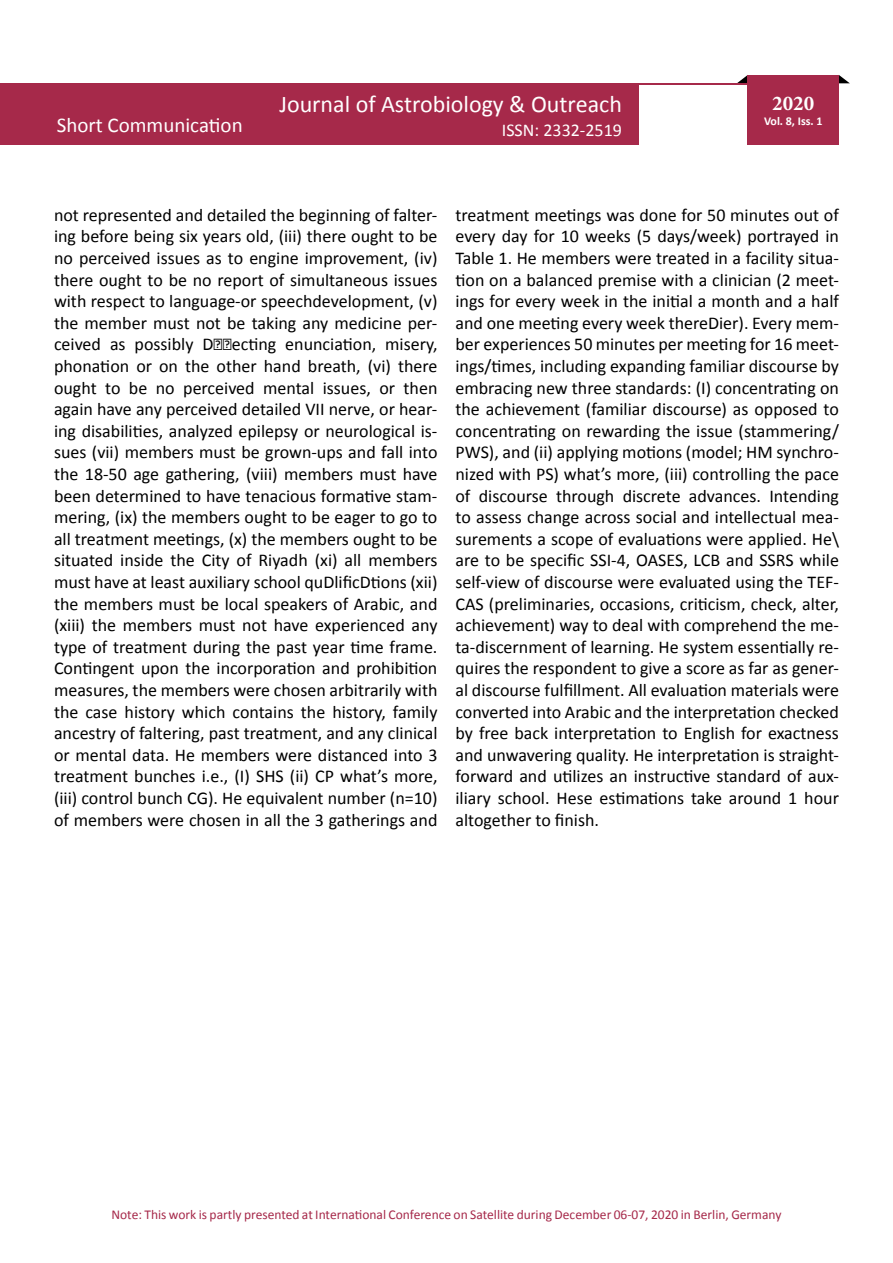
<style>
.page{position:relative;width:893px;height:1263px;background:#fff}
.page>*{position:absolute;margin:0;border:0;box-sizing:border-box;transform-origin:0 0}
.t1{font:24px "Calibri";color:#fff}
.t2{font:21px "Calibri";color:#fff}
.t3{font:700 21px "Minion Pro";color:#fff}
.t4{font:18px/21.6px "Calibri";color:#000;text-align:justify}
.t5{font:18px "Calibri";color:#fff}
.t6{font:13.5px "Calibri";color:#a6294a}
.t7{font:700 12px "Calibri";color:#fff}
</style>
<div class="page">
<svg style="left:839px;top:75px;width:11px;height:8px"></svg>
<svg style="left:737px;top:75px;width:11px;height:8px"></svg>
<div style="left:1px;top:83px;width:838px;height:62px;background:#a6294a"></div>
<div style="left:639px;top:85px;width:203px;height:60px;background:#fff"></div>
<div style="left:748px;top:75px;width:91px;height:70px;background:#a6294a"></div>
<h1 class="t1" style="left:279px;top:89px;width:344px">Journal of Astrobiology &amp; Outreach</h1>
<p class="t2" style="left:57px;top:112px;width:187px">Short Communication</p>
<p class="t5" style="left:502px;top:119px;width:122px">ISSN: 2332-2519</p>
<p class="t3" style="left:772px;top:89px;width:43px">2020</p>
<p class="t7" style="left:764px;top:113px;width:60px">Vol. 8, Iss. 1</p>
<p class="t4" style="left:54px;top:204px;width:385px">not represented and detailed the beginning of falter&shy;ing before being six years old, (iii) there ought to be no perceived issues as to engine improvement, (iv) there ought to be no report of simultaneous issues with respect to language-or speechdevelopment, (v) the member must not be taking any medicine per&shy;ceived as possibly Dٴوecting enunciation, misery, phonation or on the other hand breath, (vi) there ought to be no perceived mental issues, or then again have any perceived detailed VII nerve, or hear&shy;ing disabilities, analyzed epilepsy or neurological is&shy;sues (vii) members must be grown-ups and fall into the 18-50 age gathering, (viii) members must have been determined to have tenacious formative stam&shy;mering, (ix) the members ought to be eager to go to all treatment meetings, (x) the members ought to be situated inside the City of Riyadh (xi) all members must have at least auxiliary school quDlificDtions (xii) the members must be local speakers of Arabic, and (xiii) the members must not have experienced any type of treatment during the past year time frame.<br>Contingent upon the incorporation and prohibition measures, the members were chosen arbitrarily with the case history which contains the history, family ancestry of faltering, past treatment, and any clinical or mental data. Нe members were distanced into 3 treatment bunches i.e., (I) SHS (ii) CP what’s more, (iii) control bunch CG). Нe equivalent number (n=10) of members were chosen in all the 3 gatherings and</p>
<p class="t4" style="left:455px;top:204px;width:385px">treatment meetings was done for 50 minutes out of every day for 10 weeks (5 days/week) portrayed in Table 1. Нe members were treated in a facility situa&shy;tion on a balanced premise with a clinician (2 meet&shy;ings for every week in the initial a month and a half and one meeting every week thereDіer). Every mem&shy;ber experiences 50 minutes per meeting for 16 meet&shy;ings/times, including expanding familiar discourse by embracing new three standards: (I) concentrating on the achievement (familiar discourse) as opposed to concentrating on rewarding the issue (stammering/ PWS), and (ii) applying motions (model; HM synchro&shy;nized with PS) what’s more, (iii) controlling the pace of discourse through discrete advances. Intending to assess change across social and intellectual mea&shy;surements a scope of evaluations were applied. Нe\ are to be specific SSI-4, OASES, LCB and SSRS while self-view of discourse were evaluated using the TEF-CAS (preliminaries, occasions, criticism, check, alter, achievement) way to deal with comprehend the me&shy;ta-discernment of learning. Нe system essentially re&shy;quires the respondent to give a score as far as gener&shy;al discourse fulfillment. All evaluation materials were converted into Arabic and the interpretation checked by free back interpretation to English for exactness and unwavering quality. Нe interpretation is straight&shy;forward and utilizes an instructive standard of aux&shy;iliary school. Нese estimations take around 1 hour altogether to finish.</p>
<p class="t6" style="left:111px;top:1206px;width:671px">Note: This work is partly presented at International Conference on Satellite during December 06-07, 2020 in Berlin, Germany</p>
</div>
